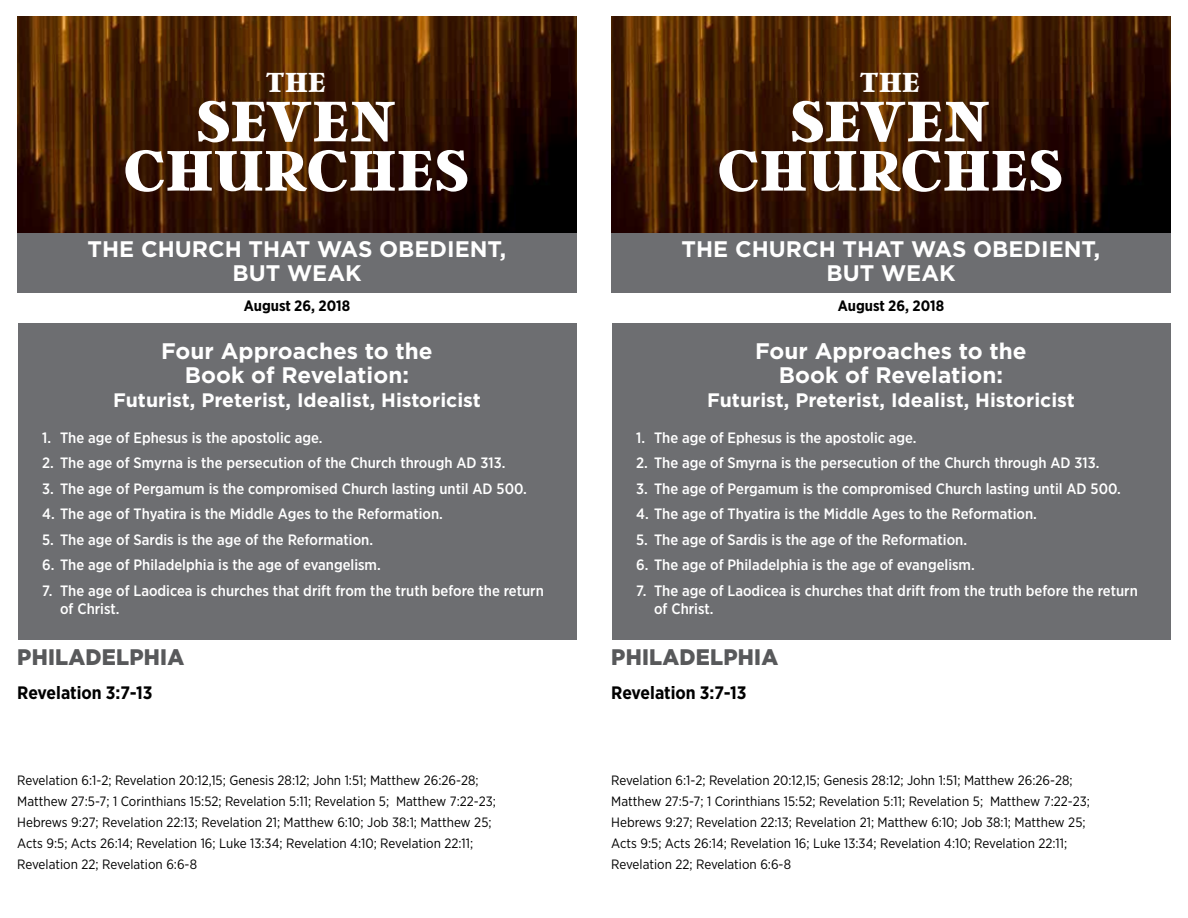
<style>
.page{position:relative;width:1188px;height:918px;background:#fff}
.page>*{position:absolute;margin:0;border:0;box-sizing:border-box;transform-origin:0 0}
.t1{font:800 63.9px/49.2px "Argent CF";letter-spacing:.01em;color:#fff;text-align:center}
.t2{font:800 30.75px "Argent CF";letter-spacing:.01em;color:#fff}
.t3{font:700 22.5px/24px "Gotham";color:#fff;text-align:center}
.t4{font:900 22.5px "Gotham";letter-spacing:.01em;color:#58595b;scale:.94 1}
.t5{font:700 19.5px "Gotham";color:#fff}
.t6{font:700 18px "Gotham Narrow";color:#000}
.t7{font:500 15px/18px "Gotham Narrow";color:#fff}
.t8{font:700 15px "Gotham Narrow";color:#000}
.t9{font:13.5px/21px "Gotham Narrow";color:#000}
</style>
<div class="page">
<img style="left:17px;top:17px;width:560px;height:217px">
<img style="left:611px;top:17px;width:560px;height:217px">
<div style="left:17px;top:233px;width:559px;height:60px;background:#6d6e71"></div>
<div style="left:611px;top:233px;width:559px;height:60px;background:#6d6e71"></div>
<div style="left:18px;top:323px;width:559px;height:316px;background:#6d6e71"></div>
<div style="left:612px;top:323px;width:559px;height:316px;background:#6d6e71"></div>
<h2 class="t2" style="left:266px;top:68px;width:62px">THE</h2>
<h1 class="t1" style="left:123px;top:99px;width:347px">SEVEN<br>CHURCHES</h1>
<h2 class="t2" style="left:860px;top:68px;width:62px">THE</h2>
<h1 class="t1" style="left:717px;top:99px;width:347px">SEVEN<br>CHURCHES</h1>
<h3 class="t3" style="left:88px;top:238px;width:420px">THE CHURCH THAT WAS OBEDIENT,<br>BUT WEAK</h3>
<h3 class="t3" style="left:682px;top:238px;width:420px">THE CHURCH THAT WAS OBEDIENT,<br>BUT WEAK</h3>
<p class="t8" style="left:244px;top:299px;width:108px">August 26, 2018</p>
<p class="t8" style="left:838px;top:299px;width:108px">August 26, 2018</p>
<h3 class="t3" style="left:161px;top:341px;width:273px">Four Approaches to the<br>Book of Revelation:</h3>
<h3 class="t5" style="left:113px;top:392px;width:369px">Futurist, Preterist, Idealist, Historicist</h3>
<p class="t7" style="left:42px;top:429px;width:282px">1. The age of Ephesus is the apostolic age.</p>
<p class="t7" style="left:42px;top:455px;width:465px">2. The age of Smyrna is the persecution of the Church through AD 313.</p>
<p class="t7" style="left:42px;top:480px;width:486px">3. The age of Pergamum is the compromised Church lasting until AD 500.</p>
<p class="t7" style="left:42px;top:506px;width:402px">4. The age of Thyatira is the Middle Ages to the Reformation.</p>
<p class="t7" style="left:42px;top:531px;width:332px">5. The age of Sardis is the age of the Reformation.</p>
<p class="t7" style="left:42px;top:557px;width:340px">6. The age of Philadelphia is the age of evangelism.</p>
<p class="t7" style="left:60px;top:582px;width:485px;text-indent:-18px">7. The age of Laodicea is churches that drift from the truth before the return of Christ.</p>
<h3 class="t4" style="left:17px;top:647px;width:179px">PHILADELPHIA</h3>
<p class="t6" style="left:17px;top:685px;width:137px">Revelation 3:7-13</p>
<p class="t9" style="left:17px;top:771px;width:480px">Revelation 6:1-2; Revelation 20:12,15; Genesis 28:12; John 1:51; Matthew 26:26-28; Matthew 27:5-7; 1 Corinthians 15:52; Revelation 5:11; Revelation 5; Matthew 7:22-23; Hebrews 9:27; Revelation 22:13; Revelation 21; Matthew 6:10; Job 38:1; Matthew 25; Acts 9:5; Acts 26:14; Revelation 16; Luke 13:34; Revelation 4:10; Revelation 22:11; Revelation 22; Revelation 6:6-8</p>
<h3 class="t3" style="left:755px;top:341px;width:273px">Four Approaches to the<br>Book of Revelation:</h3>
<h3 class="t5" style="left:707px;top:392px;width:369px">Futurist, Preterist, Idealist, Historicist</h3>
<p class="t7" style="left:636px;top:429px;width:282px">1. The age of Ephesus is the apostolic age.</p>
<p class="t7" style="left:636px;top:455px;width:465px">2. The age of Smyrna is the persecution of the Church through AD 313.</p>
<p class="t7" style="left:636px;top:480px;width:486px">3. The age of Pergamum is the compromised Church lasting until AD 500.</p>
<p class="t7" style="left:636px;top:506px;width:402px">4. The age of Thyatira is the Middle Ages to the Reformation.</p>
<p class="t7" style="left:636px;top:531px;width:332px">5. The age of Sardis is the age of the Reformation.</p>
<p class="t7" style="left:636px;top:557px;width:340px">6. The age of Philadelphia is the age of evangelism.</p>
<p class="t7" style="left:654px;top:582px;width:485px;text-indent:-18px">7. The age of Laodicea is churches that drift from the truth before the return of Christ.</p>
<h3 class="t4" style="left:611px;top:647px;width:179px">PHILADELPHIA</h3>
<p class="t6" style="left:611px;top:685px;width:137px">Revelation 3:7-13</p>
<p class="t9" style="left:611px;top:771px;width:480px">Revelation 6:1-2; Revelation 20:12,15; Genesis 28:12; John 1:51; Matthew 26:26-28; Matthew 27:5-7; 1 Corinthians 15:52; Revelation 5:11; Revelation 5; Matthew 7:22-23; Hebrews 9:27; Revelation 22:13; Revelation 21; Matthew 6:10; Job 38:1; Matthew 25; Acts 9:5; Acts 26:14; Revelation 16; Luke 13:34; Revelation 4:10; Revelation 22:11; Revelation 22; Revelation 6:6-8</p>
</div>
